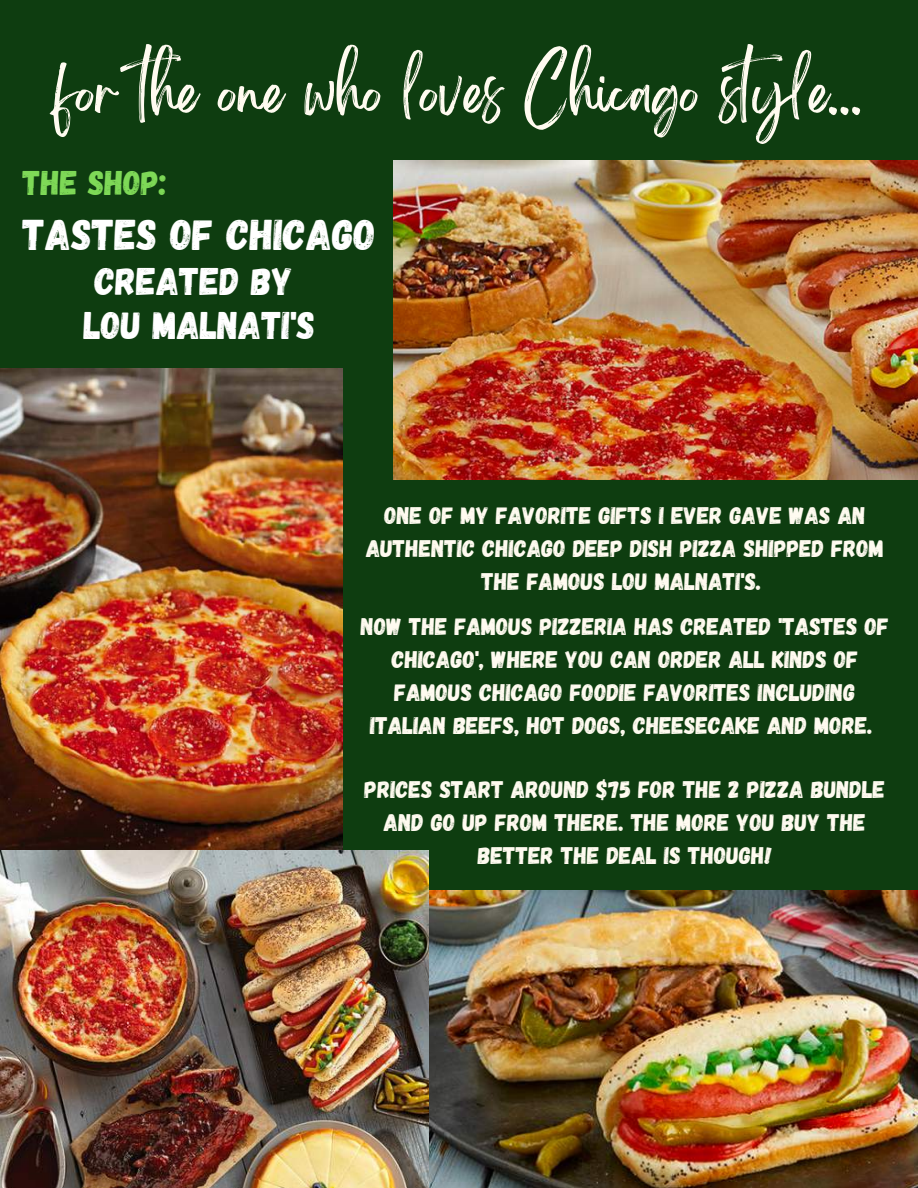
<style>
.page{position:relative;width:918px;height:1188px;background:#0e3d10}
.page>*{position:absolute;margin:0;border:0;box-sizing:border-box;transform-origin:0 0}
.t1{font:51.9px "Brightwall";color:#fffbf0}
.t2{font:43.05px "Gagalin";color:#fff}
.t3{font:38.55px/43.8px "Gagalin";color:#fff}
.t4{font:34.2px "Gagalin";color:#7ed957}
.t5{font:24px/33px "Gagalin";color:#fffbf0;text-align:center}
</style>
<div class="page">
<img style="left:429px;top:891px;width:489px;height:297px">
<img style="left:0;top:369px;width:342px;height:481px">
<img style="left:0;top:850px;width:428px;height:338px">
<img style="left:393px;top:161px;width:525px;height:318px">
<h1 class="t1" style="left:54px;top:73px;width:811px">for the one who loves Chicago style...</h1>
<h3 class="t4" style="left:23px;top:160px;width:145px">THE SHOP:</h3>
<h2 class="t2" style="left:23px;top:207px;width:355px">TASTES OF CHICAGO</h2>
<h3 class="t3" style="left:84px;top:258px;width:233px">CREATED BY<br>LOU MALNATI'S</h3>
<p class="t5" style="left:366px;top:498px;width:519px">ONE OF MY FAVORITE GIFTS I EVER GAVE WAS AN<br>AUTHENTIC CHICAGO DEEP DISH PIZZA SHIPPED FROM<br>THE FAMOUS LOU MALNATI'S.</p>
<p class="t5" style="left:361px;top:609px;width:530px">NOW THE FAMOUS PIZZERIA HAS CREATED 'TASTES OF CHICAGO', WHERE YOU CAN ORDER ALL KINDS OF FAMOUS CHICAGO FOODIE FAVORITES INCLUDING ITALIAN BEEFS, HOT DOGS, CHEESECAKE AND MORE.</p>
<p class="t5" style="left:365px;top:772px;width:522px">PRICES START AROUND $75 FOR THE 2 PIZZA BUNDLE<br>AND GO UP FROM THERE. THE MORE YOU BUY THE<br>BETTER THE DEAL IS THOUGH!</p>
</div>
